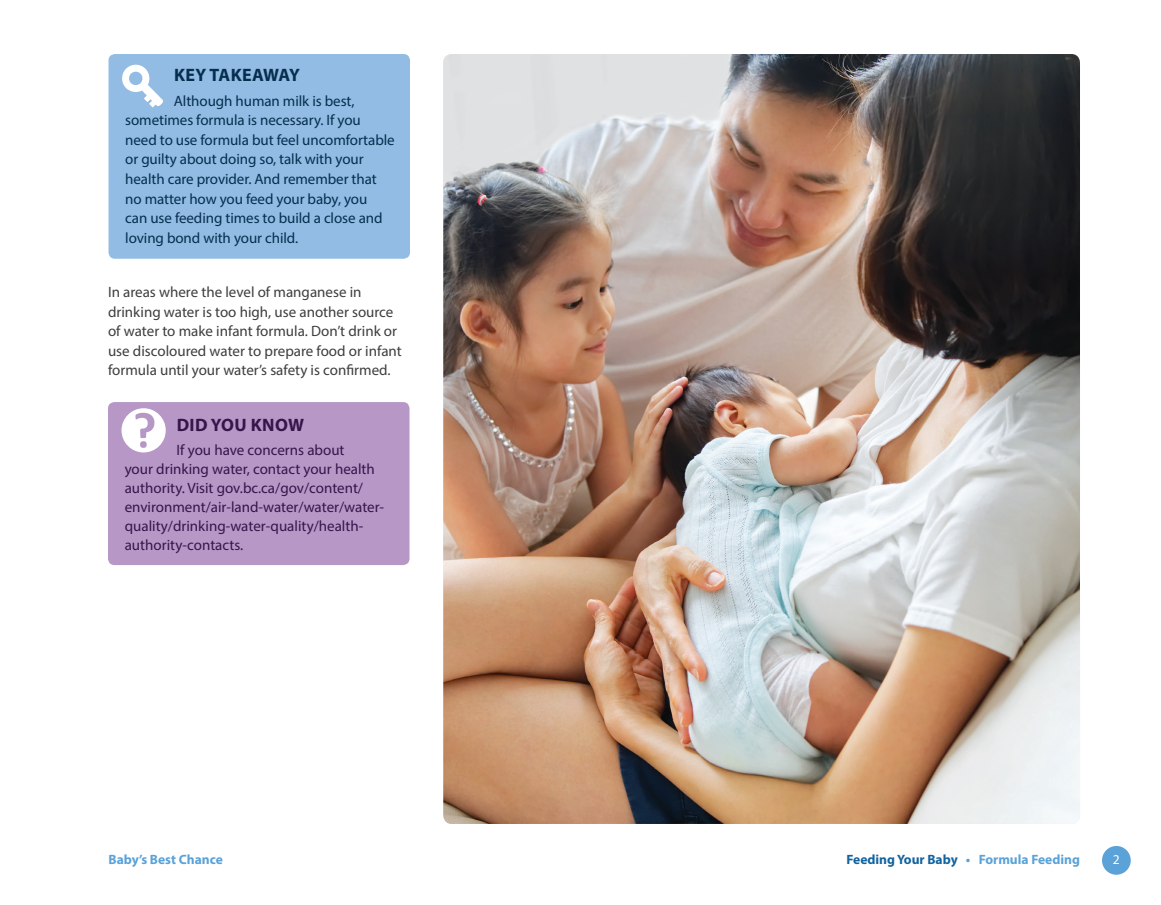
<style>
.page{position:relative;width:1161px;height:905px;background:#fff}
.page>*{position:absolute;margin:0;border:0;box-sizing:border-box;transform-origin:0 0}
.t1{font:700 18px "Myriad Pro";letter-spacing:.02em;color:#062e4e}
.t2{font:700 18px "Myriad Pro";letter-spacing:.02em;color:#35164c}
.t3{font:15px/19.5px "Myriad Pro";letter-spacing:-.005em;color:#062e4e}
.t4{font:15px/19.5px "Myriad Pro";color:#3e3e3f}
.t5{font:15px/19px "Myriad Pro";color:#35164c}
.t6{font:700 13.5px "Myriad Pro";color:#12639f}
.t7{font:700 13.5px "Myriad Pro";color:#5aa2d8}
.t8{font:13.5px "Myriad Pro";color:#fff}
.s1{color:#5aa2d8}
</style>
<div class="page">
<div style="left:1102px;top:846px;width:29px;height:28px;background:#5aa2d8;border-radius:50%"></div>
<div style="left:108px;top:402px;width:301px;height:163px;background:#b697c6;border-radius:6px"></div>
<div style="left:122px;top:408px;width:44px;height:44px;background:#fff;border-radius:50%"></div>
<div style="left:140px;top:441px;width:7px;height:7px;background:#b697c6;border-radius:50%"></div>
<svg style="left:135px;top:413px;width:19px;height:25px"></svg>
<div style="left:109px;top:54px;width:301px;height:205px;background:#92bce4;border-radius:6px"></div>
<svg style="left:122px;top:65px;width:41px;height:42px"></svg>
<img style="left:443px;top:54px;width:637px;height:769px">
<p class="t1" style="left:174px;top:63px;width:127px">KEY TAKEAWAY</p>
<p class="t3" style="left:125px;top:91px;width:271px;text-indent:49px">Although human milk is best, sometimes formula is necessary. If you need to use formula but feel uncomfortable or guilty about doing so, talk with your health care provider. And remember that no matter how you feed your baby, you<br>can use feeding times to build a close and loving bond with your child.</p>
<p class="t4" style="left:108px;top:282px;width:295px">In areas where the level of manganese in drinking water is too high, use another source of water to make infant formula. Don’t drink or use discoloured water to prepare food or infant formula until your water’s safety is confirmed.</p>
<p class="t2" style="left:177px;top:413px;width:129px">DID YOU KNOW</p>
<p class="t5" style="left:125px;top:440px;width:261px;text-indent:52px">If you have concerns about<br>your drinking water, contact your health authority. Visit gov.bc.ca/gov/content/ environment/air-land-water/water/water&shy;quality/drinking-water-quality/health&shy;authority-contacts.</p>
<p class="t7" style="left:109px;top:851px;width:116px">Baby’s Best Chance</p>
<p class="t6" style="left:846px;top:851px;width:235px">Feeding Your Baby <span class="s1">• Formula Feeding</span></p>
<p class="t8" style="left:1113px;top:851px;width:8px">2</p>
</div>
